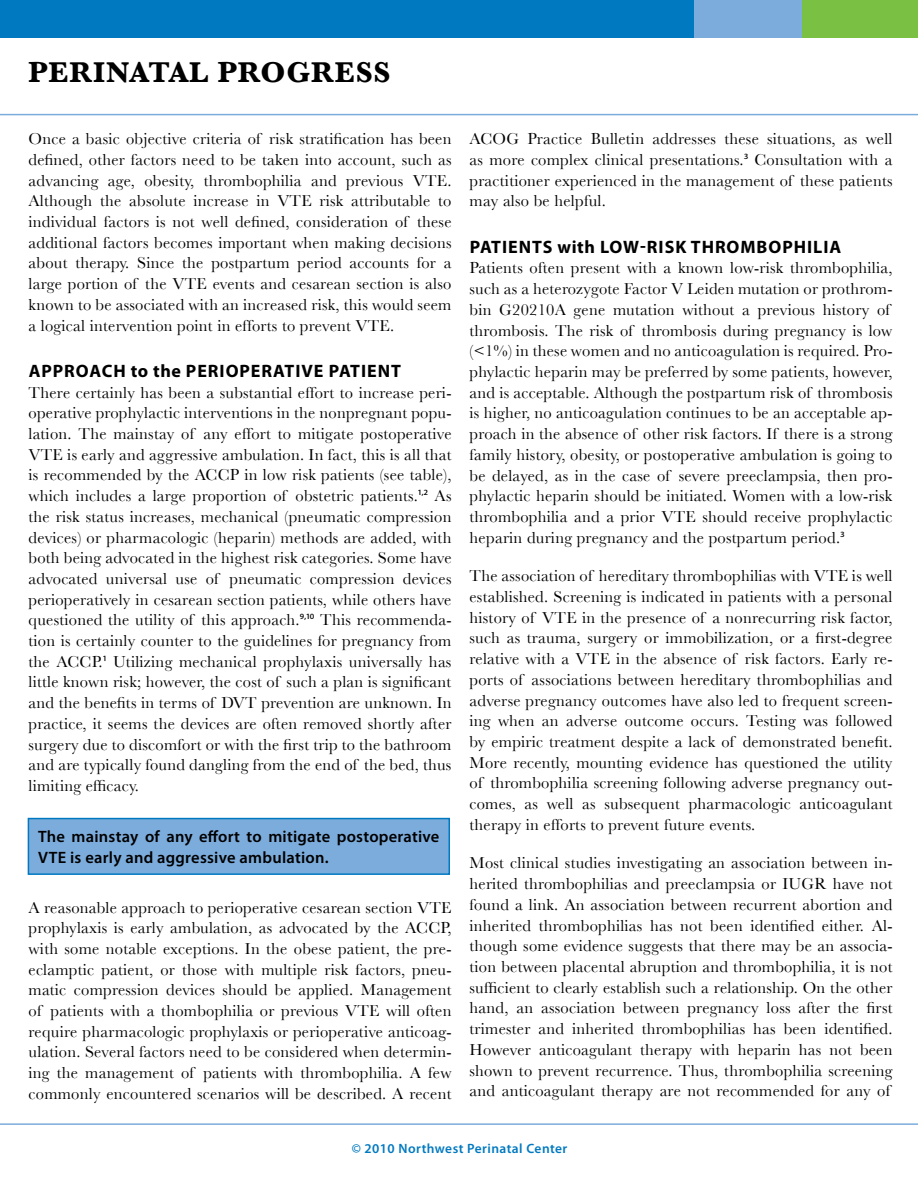
<style>
.page{position:relative;width:918px;height:1188px;background:#fff}
.page>*{position:absolute;margin:0;border:0;box-sizing:border-box;transform-origin:0 0}
.t1{font:700 30px "Baskerville";color:#000}
.t2{font:700 18px "Myriad Pro";letter-spacing:.055em;color:#000}
.t3{font:16.5px/20.7px "Baskerville";letter-spacing:.015em;color:#000;text-align:justify}
.t4{font:600 16.5px/21px "Myriad Pro";letter-spacing:.015em;color:#000}
.t5{font:600 13.5px "Myriad Pro";letter-spacing:.035em;color:#0079c1}
.s1{font-family:"Myriad Pro";font-size:13.5px}
</style>
<div class="page">
<div style="left:693px;top:0;width:109px;height:38px;background:#7cacdc"></div>
<div style="left:0;top:0;width:694px;height:38px;background:#0079c1"></div>
<div style="left:802px;top:0;width:116px;height:38px;background:#7ac143"></div>
<hr style="left:0;top:114px;width:918px;height:1px;background:#7cacdc">
<hr style="left:0;top:1123px;width:918px;height:2px;background:#7cacdc">
<div style="left:28px;top:819px;width:421px;height:55px;background:#7cacdc"></div>
<div style="left:28px;top:818px;width:422px;height:57px;border:2px solid #0079c1"></div>
<h1 class="t1" style="left:28px;top:54px;width:22px">PERINA</h1>
<h1 class="t1" style="left:148px;top:54px;width:93px">TAL PRO</h1>
<h1 class="t1" style="left:287px;top:54px;width:46px">GRESS</h1>
<p class="t3" style="left:29px;top:128px;width:425px">Once a basic objective criteria of risk stratification has been defined, other factors need to be taken into account, such as advancing age, obesity, thrombophilia and previous VTE.<br>Although the absolute increase in VTE risk attributable to individual factors is not well defined, consideration of these additional factors becomes important when making decisions about therapy. Since the postpartum period accounts for a large portion of the VTE events and cesarean section is also known to be associated with an increased risk, this would seem a logical intervention point in efforts to prevent VTE.</p>
<p class="t2" style="left:29px;top:359px;width:13px">APPR</p>
<p class="t2" style="left:76px;top:359px;width:198px">OACH TO THE PERIOPERAT</p>
<p class="t2" style="left:295px;top:359px;width:95px">IVE PATIENT</p>
<p class="t3" style="left:29px;top:382px;width:425px">There certainly has been a substantial effort to increase peri&shy;operative prophylactic interventions in the nonpregnant popu&shy;lation. The mainstay of any effort to mitigate postoperative VTE is early and aggressive ambulation. In fact, this is all that is recommended by the ACCP in low risk patients (see table), which includes a large proportion of obstetric patients.<span class="s1">1,2</span> As the risk status increases, mechanical (pneumatic compression devices) or pharmacologic (heparin) methods are added, with both being advocated in the highest risk categories. Some have advocated universal use of pneumatic compression devices perioperatively in cesarean section patients, while others have questioned the utility of this approach.<span class="s1">9,10</span> This recommenda&shy;tion is certainly counter to the guidelines for pregnancy from the ACCP.<span class="s1">1</span> Utilizing mechanical prophylaxis universally has little known risk; however, the cost of such a plan is significant and the benefits in terms of DVT prevention are unknown. In practice, it seems the devices are often removed shortly after surgery due to discomfort or with the first trip to the bathroom and are typically found dangling from the end of the bed, thus limiting efficacy.</p>
<p class="t4" style="left:38px;top:826px;width:403px">The mainstay of any effort to mitigate postoperative<br>VTE is early and aggressive ambulation.</p>
<p class="t3" style="left:29px;top:897px;width:425px">A reasonable approach to perioperative cesarean section VTE prophylaxis is early ambulation, as advocated by the ACCP, with some notable exceptions. In the obese patient, the pre&shy;eclamptic patient, or those with multiple risk factors, pneu&shy;matic compression devices should be applied. Management of patients with a thombophilia or previous VTE will often require pharmacologic prophylaxis or perioperative anticoag&shy;ulation. Several factors need to be considered when determin&shy;ing the management of patients with thrombophilia. A few commonly encountered scenarios will be described. A recent</p>
<p class="t3" style="left:470px;top:128px;width:425px">ACOG Practice Bulletin addresses these situations, as well as more complex clinical presentations.<span class="s1">3</span> Consultation with a practitioner experienced in the management of these patients may also be helpful.</p>
<p class="t2" style="left:470px;top:235px;width:371px">PATIENTS WITH LOW-RISK THROMBOPHILIA</p>
<p class="t3" style="left:470px;top:258px;width:425px;text-align:left">Patients often present with a known low-risk thrombophilia, such as a heterozygote Factor V Leiden mutation or prothrom&shy;bin G20210A gene mutation without a previous history of thrombosis. The risk of thrombosis during pregnancy is low (&lt;1%) in these women and no anticoagulation is required. Pro&shy;phylactic heparin may be preferred by some patients, however, and is acceptable. Although the postpartum risk of thrombosis is higher, no anticoagulation continues to be an acceptable ap&shy;proach in the absence of other risk factors. If there is a strong family history, obesity, or postoperative ambulation is going to be delayed, as in the case of severe preeclampsia, then pro&shy;phylactic heparin should be initiated. Women with a low-risk thrombophilia and a prior VTE should receive prophylactic heparin during pregnancy and the postpartum period.<span class="s1">3</span></p>
<p class="t3" style="left:470px;top:565px;width:425px">The association of hereditary thrombophilias with VTE is well established. Screening is indicated in patients with a personal history of VTE in the presence of a nonrecurring risk factor, such as trauma, surgery or immobilization, or a first-degree relative with a VTE in the absence of risk factors. Early re&shy;ports of associations between hereditary thrombophilias and adverse pregnancy outcomes have also led to frequent screen&shy;ing when an adverse outcome occurs. Testing was followed by empiric treatment despite a lack of demonstrated benefit.<br>More recently, mounting evidence has questioned the utility of thrombophilia screening following adverse pregnancy out&shy;comes, as well as subsequent pharmacologic anticoagulant therapy in efforts to prevent future events.</p>
<p class="t3" style="left:470px;top:853px;width:425px">Most clinical studies investigating an association between in&shy;herited thrombophilias and preeclampsia or IUGR have not found a link. An association between recurrent abortion and inherited thrombophilias has not been identified either. Al&shy;though some evidence suggests that there may be an associa&shy;tion between placental abruption and thrombophilia, it is not sufficient to clearly establish such a relationship. On the other hand, an association between pregnancy loss after the first trimester and inherited thrombophilias has been identified.<br>However anticoagulant therapy with heparin has not been shown to prevent recurrence. Thus, thrombophilia screening and anticoagulant therapy are not recommended for any of</p>
<p class="t5" style="left:352px;top:1140px;width:217px">© 2010 Northwest Perinatal Center</p>
</div>
